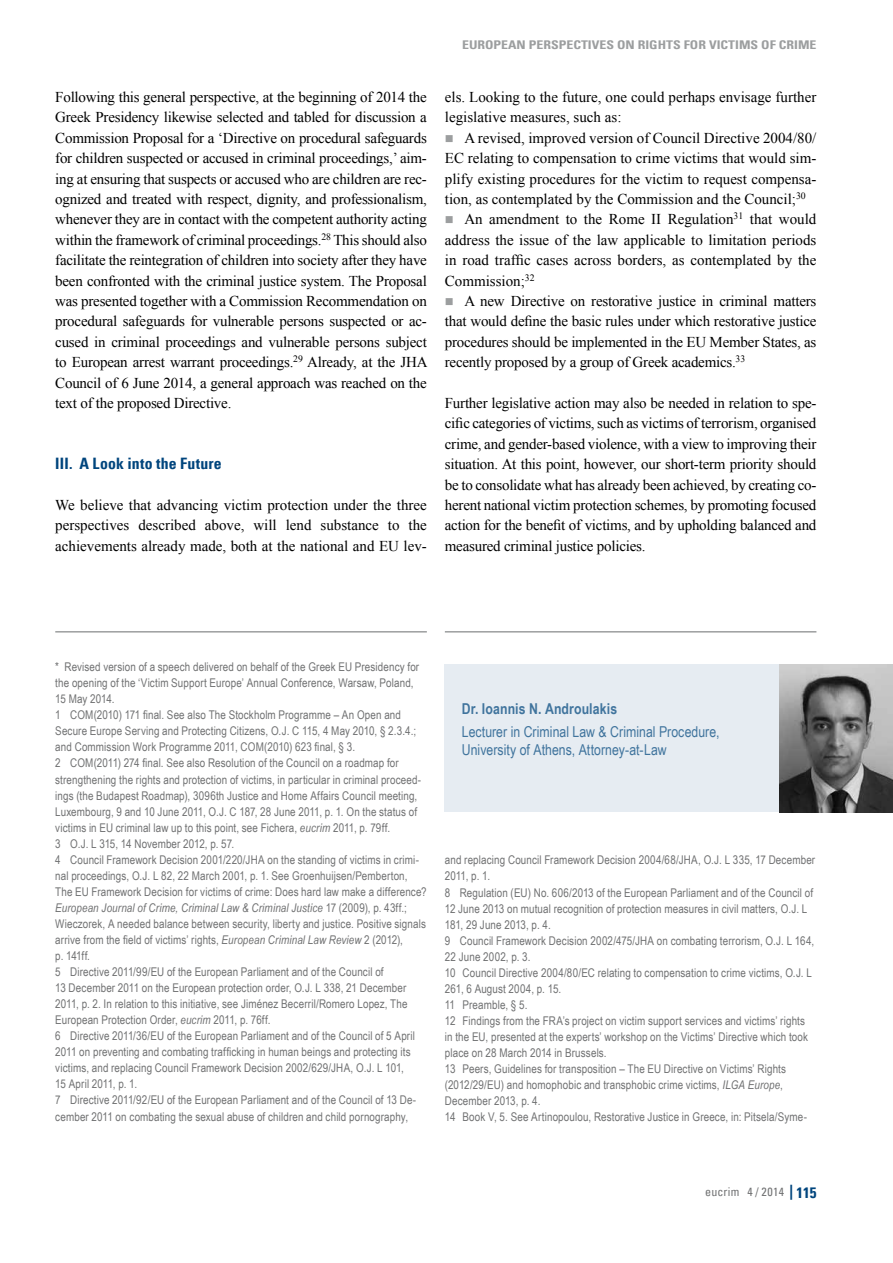
<style>
.page{position:relative;width:893px;height:1263px;background:#fff}
.page>*{position:absolute;margin:0;border:0;box-sizing:border-box;transform-origin:0 0}
.t1{font:700 condensed 15.75px "Univers LT";letter-spacing:.015em;color:#00457d}
.t2{font:15px/20.4px "Times New Roman";color:#000;text-align:justify}
.t3{font:15px/18px "Arial Narrow";color:#40749d}
.t4{font:700 15px "Arial Narrow";letter-spacing:.005em;color:#40749d}
.t5{font:12px/16px "Arial Narrow";letter-spacing:.01em;color:#707172}
.t6{font:700 condensed 12px "Univers LT";color:#9c9e9f;scale:1.15 1}
.t7{font:condensed 12px "Univers LT";letter-spacing:.015em;color:#707172}
.s1{color:#9c9e9f}
.s2{font-style:italic}
.s3{font-weight:700;font-size:15px;color:#00457d}
</style>
<div class="page">
<div style="left:445px;top:664px;width:448px;height:148px;background:#e6ecf2"></div>
<img style="left:779px;top:664px;width:114px;height:148px">
<hr style="left:55px;top:631px;width:372px;height:1px;background:#9c9e9f">
<hr style="left:445px;top:631px;width:371px;height:1px;background:#9c9e9f">
<p class="t2" style="left:55px;top:87px;width:374px">Following this general perspective, at the beginning of 2014 the Greek Presidency likewise selected and tabled for discussion a Commission Proposal for a ‘Directive on procedural safeguards for children suspected or accused in criminal proceedings,’ aim&shy;ing at ensuring that suspects or accused who are children are rec&shy;ognized and treated with respect, dignity, and professionalism, whenever they are in contact with the competent authority acting within the framework of criminal proceedings.<sup>28</sup> This should also facilitate the reintegration of children into society after they have been confronted with the criminal justice system. The Proposal was presented together with a Commission Recommendation on procedural safeguards for vulnerable persons suspected or ac&shy;cused in criminal proceedings and vulnerable persons subject to European arrest warrant proceedings.<sup>29</sup> Already, at the JHA Council of 6 June 2014, a general approach was reached on the text of the proposed Directive.</p>
<h1 class="t1" style="left:55px;top:454px;width:168px">III . A LOOK INTO THE FUTURE</h1>
<p class="t2" style="left:55px;top:495px;width:373px">We believe that advancing victim protection under the three perspectives described above, will lend substance to the achievements already made, both at the national and EU lev-</p>
<p class="t6" style="left:462px;top:38px;width:171px">EUROPEAN PERSPECTIVES ON RIGHTS</p>
<p class="t6" style="left:684px;top:38px;width:117px">FOR VICTIMS OF CRIME</p>
<p class="t2" style="left:445px;top:87px;width:373px">els. Looking to the future, one could perhaps envisage further legislative measures, such as:</p>
<p class="t2" style="left:445px;top:127px;width:373px"><span class="s1">■</span> A revised, improved version of Council Directive 2004/80/ EC relating to compensation to crime victims that would sim&shy;plify existing procedures for the victim to request compensa&shy;tion, as contemplated by the Commission and the Council;<sup>30</sup></p>
<p class="t2" style="left:445px;top:209px;width:373px"><span class="s1">■</span> An amendment to the Rome II Regulation<sup>31</sup> that would address the issue of the law applicable to limitation periods in road traffic cases across borders, as contemplated by the Commission;<sup>32</sup></p>
<p class="t2" style="left:445px;top:291px;width:373px"><span class="s1">■</span> A new Directive on restorative justice in criminal matters that would define the basic rules under which restorative justice procedures should be implemented in the EU Member States, as recently proposed by a group of Greek academics.<sup>33</sup></p>
<p class="t2" style="left:445px;top:393px;width:373px">Further legislative action may also be needed in relation to spe&shy;cific categories of victims, such as victims of terrorism, organised crime, and gender-based violence, with a view to improving their situation. At this point, however, our short-term priority should be to consolidate what has already been achieved, by creating co&shy;herent national victim protection schemes, by promoting focused action for the benefit of victims, and by upholding balanced and measured criminal justice policies.</p>
<p class="t5" style="left:55px;top:658px;width:373px">* Revised version of a speech delivered on behalf of the Greek EU Presidency for the opening of the ‘Victim Support Europe’ Annual Conference, Warsaw, Poland, 15 May 2014.<br>1 COM(2010) 171 final. See also The Stockholm Programme – An Open and Secure Europe Serving and Protecting Citizens, O.J. C 115, 4 May 2010, § 2.3.4.; and Commission Work Programme 2011, COM(2010) 623 final, § 3.<br>2 COM(2011) 274 final. See also Resolution of the Council on a roadmap for strengthening the rights and protection of victims, in particular in criminal proceed&shy;ings (the Budapest Roadmap), 3096th Justice and Home Affairs Council meeting, Luxembourg, 9 and 10 June 2011, O.J. C 187, 28 June 2011, p. 1. On the status of victims in EU criminal law up to this point, see Fichera, <span class="s2">eucrim</span> 2011, p. 79ff.<br>3 O.J. L 315, 14 November 2012, p. 57.<br>4 Council Framework Decision 2001/220/JHA on the standing of victims in crimi&shy;nal proceedings, O.J. L 82, 22 March 2001, p. 1. See Groenhuijsen/Pemberton, The EU Framework Decision for victims of crime: Does hard law make a difference?<br><span class="s2">European Journal of Crime, Criminal Law &amp; Criminal Justice</span> 17 (2009), p. 43ff.; Wieczorek, A needed balance between security, liberty and justice. Positive signals arrive from the field of victims’ rights, <span class="s2">European Criminal Law Review</span> 2 (2012),<br>p. 141ff.<br>5 Directive 2011/99/EU of the European Parliament and of the Council of<br>13 December 2011 on the European protection order, O.J. L 338, 21 December 2011, p. 2. In relation to this initiative, see Jiménez Becerril/Romero Lopez, The European Protection Order, <span class="s2">eucrim</span> 2011, p. 76ff.<br>6 Directive 2011/36/EU of the European Parliament and of the Council of 5 April 2011 on preventing and combating trafficking in human beings and protecting its victims, and replacing Council Framework Decision 2002/629/JHA, O.J. L 101,<br>15 April 2011, p. 1.<br>7 Directive 2011/92/EU of the European Parliament and of the Council of 13 De&shy;cember 2011 on combating the sexual abuse of children and child pornography,</p>
<p class="t4" style="left:462px;top:698px;width:157px">Dr. Ioannis N. Androulakis</p>
<p class="t3" style="left:462px;top:722px;width:259px">Lecturer in Criminal Law &amp; Criminal Procedure,<br>University of Athens, Attorney-at-Law</p>
<p class="t5" style="left:445px;top:852px;width:372px">and replacing Council Framework Decision 2004/68/JHA, O.J. L 335, 17 December 2011, p. 1.<br>8 Regulation (EU) No. 606/2013 of the European Parliament and of the Council of 12 June 2013 on mutual recognition of protection measures in civil matters, O.J. L 181, 29 June 2013, p. 4.<br>9 Council Framework Decision 2002/475/JHA on combating terrorism, O.J. L 164, 22 June 2002, p. 3.<br>10 Council Directive 2004/80/EC relating to compensation to crime victims, O.J. L 261, 6 August 2004, p. 15.<br>11 Preamble, § 5.<br>12 Findings from the FRA’s project on victim support services and victims’ rights in the EU, presented at the experts’ workshop on the Victims’ Directive which took place on 28 March 2014 in Brussels.<br>13 Peers, Guidelines for transposition – The EU Directive on Victims’ Rights (2012/29/EU) and homophobic and transphobic crime victims, <span class="s2">ILGA Europe</span>, December 2013, p. 4.<br>14 Book V, 5. See Artinopoulou, Restorative Justice in Greece, in: Pitsela/Syme-</p>
<p class="t7" style="left:705px;top:1184px;width:113px">eucrim 4 / 2014 <span class="s3">| 115</span></p>
</div>
